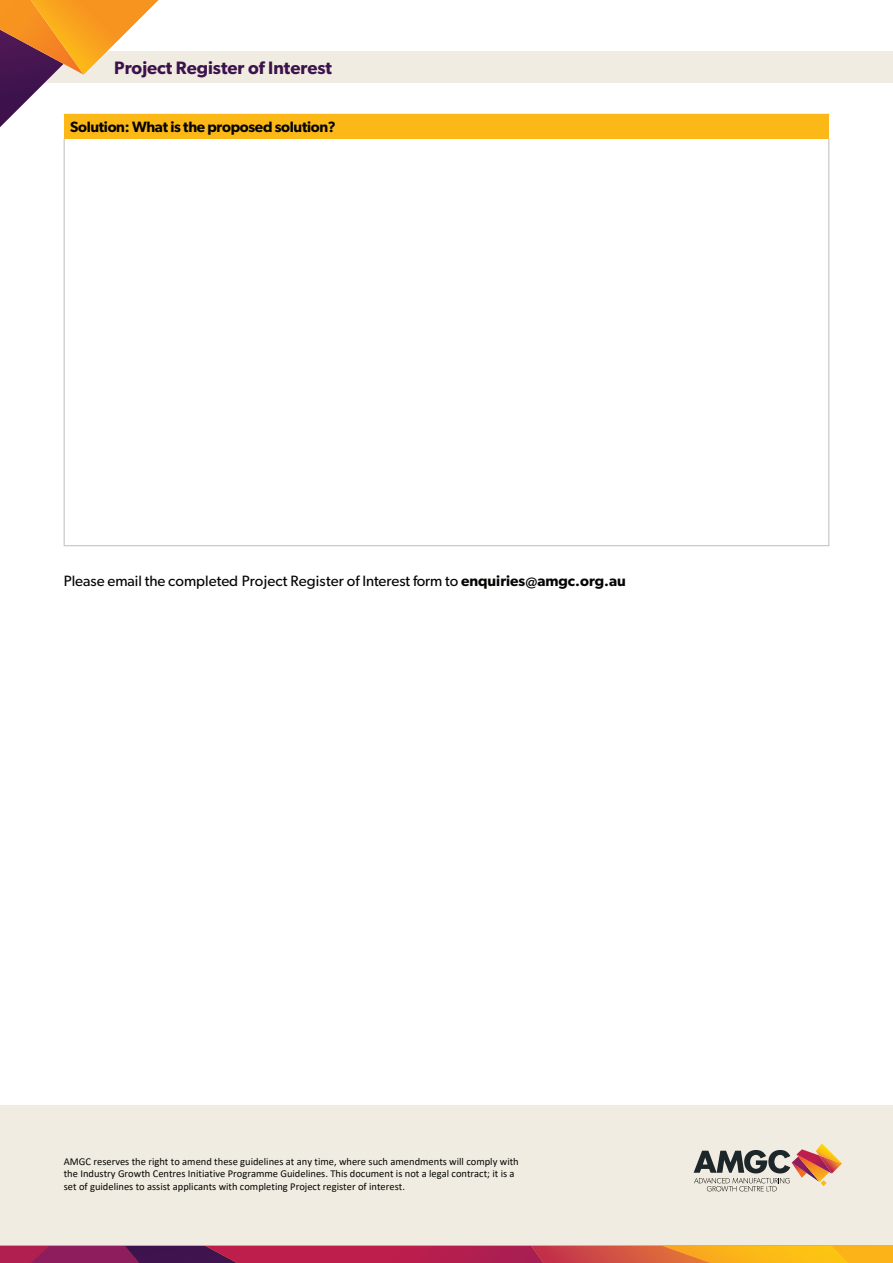
<style>
.page{position:relative;width:893px;height:1263px;background:#fff}
.page>*{position:absolute;margin:0;border:0;box-sizing:border-box;transform-origin:0 0}
.t1{font:600 18px "Gibson";color:#3c124c}
.t2{font:15px "Gibson";color:#040503}
.t3{font:600 15px "Gibson";letter-spacing:-.02em;color:#040503}
.t4{font:10.5px/12.6px "Calibri";color:#040503}
.s1{font-weight:600}
</style>
<div class="page">
<div style="left:0;top:51px;width:893px;height:32px;background:#f1ece1"></div>
<svg style="left:0;top:0;width:159px;height:127px"></svg>
<div style="left:0;top:1106px;width:893px;height:140px;background:#f1ece1"></div>
<div style="left:0;top:1246px;width:893px;height:17px;background:#fbb318"></div>
<svg style="left:0;top:1246px;width:848px;height:17px"></svg>
<svg style="left:694px;top:1143px;width:148px;height:48px"></svg>
<div style="left:64px;top:114px;width:765px;height:25px;background:#fcb817"></div>
<hr style="left:64px;top:139px;width:1px;height:407px;background:#bbbdbf">
<hr style="left:828px;top:139px;width:1px;height:407px;background:#bbbdbf">
<hr style="left:64px;top:545px;width:765px;height:1px;background:#bbbdbf">
<h1 class="t1" style="left:114px;top:57px;width:219px">Project Register of Interest</h1>
<h2 class="t3" style="left:70px;top:118px;width:267px">Solution: What is the proposed solution?</h2>
<h2 class="t2" style="left:64px;top:572px;width:564px">Please email the completed Project Register of Interest form to <span class="s1">enquiries@amgc.org.au</span></h2>
<p class="t4" style="left:64px;top:1155px;width:456px">AMGC reserves the right to amend these guidelines at any time, where such amendments will comply with the Industry Growth Centres Initiative Programme Guidelines. This document is not a legal contract; it is a set of guidelines to assist applicants with completing Project register of interest.</p>
</div>
